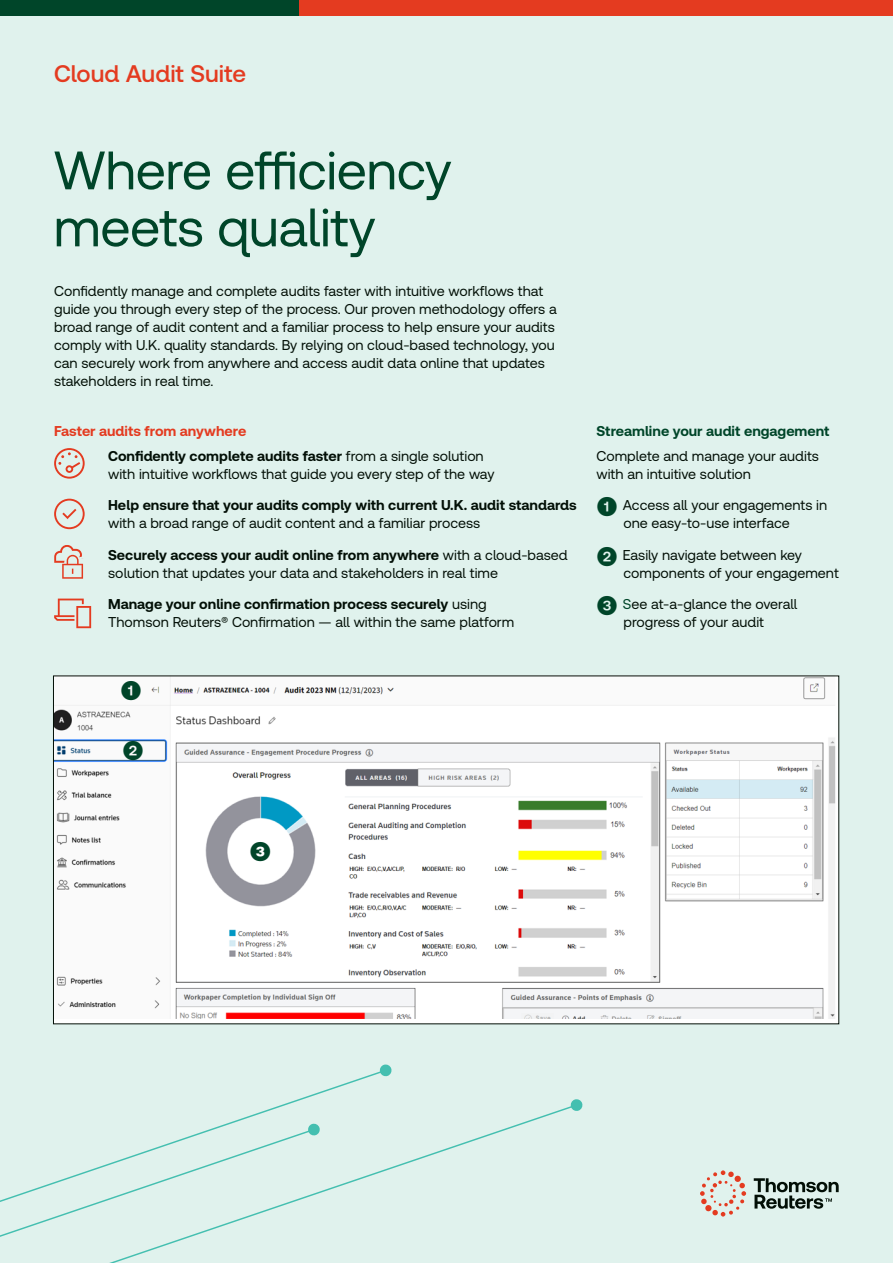
<style>
.page{position:relative;width:893px;height:1263px;background:#e0f2ed}
.page>*{position:absolute;margin:0;border:0;box-sizing:border-box;transform-origin:0 0}
.t1{font:54px/57px "Clario";letter-spacing:-.01em;color:#004529}
.t2{font:27px "Clario";color:#004529}
.t3{font:700 27px "Clario";color:#004529}
.t4{font:500 24px "Clario";color:#e43b20}
.t5{font:14.25px/18px "Clario";color:#020f06}
.t6{font:700 14.25px/24.8px "Clario";color:#020f06}
.t7{font:700 14.25px "Clario";color:#004529}
.s1{color:#e43b20}
.s2{font-weight:400}
.s3{font-weight:700}
.s4{font-size:27px;color:#004529}
.s5{color:#004529}
</style>
<div class="page">
<svg style="left:754px;top:1178px;width:85px;height:31px"></svg>
<svg style="left:700px;top:1170px;width:46px;height:46px"></svg>
<div style="left:275px;top:0;width:618px;height:15px;background:#e43b20"></div>
<div style="left:0;top:0;width:299px;height:15px;background:#004529"></div>
<svg style="left:54px;top:448px;width:31px;height:31px"></svg>
<svg style="left:54px;top:499px;width:31px;height:30px"></svg>
<svg style="left:54px;top:545px;width:30px;height:34px"></svg>
<svg style="left:54px;top:599px;width:37px;height:29px"></svg>
<img style="left:55px;top:678px;width:782px;height:344px">
<svg style="left:387px;top:1106px;width:183px;height:65px"></svg>
<svg style="left:570px;top:1099px;width:13px;height:12px"></svg>
<svg style="left:0;top:1072px;width:387px;height:191px"></svg>
<svg style="left:379px;top:1064px;width:13px;height:13px"></svg>
<h3 class="t4" style="left:54px;top:59px;width:194px">Cloud Audit Suite</h3>
<h1 class="t1" style="left:53px;top:140px;width:400px">Where efficiency meets quality</h1>
<p class="t5" style="left:54px;top:282px;width:504px">Confidently manage and complete audits faster with intuitive workflows that guide you through every step of the process. Our proven methodology offers a broad range of audit content and a familiar process to help ensure your audits comply with U.K. quality standards. By relying on cloud-based technology, you can securely work from anywhere and access audit data online that updates stakeholders in real time.</p>
<p class="t6" style="left:108px;top:418px;width:377px;text-indent:-54px"><span class="s1">Faster audits from anywhere<br></span>Confidently complete audits faster <span class="s2">from a single solution</span></p>
<p class="t5" style="left:108px;top:464px;width:388px">with intuitive workflows that guide you every step of the way</p>
<p class="t6" style="left:108px;top:492px;width:470px">Help ensure that your audits comply with current U.K. audit standards</p>
<p class="t5" style="left:108px;top:514px;width:374px">with a broad range of audit content and a familiar process</p>
<p class="t5" style="left:108px;top:545px;width:461px"><span class="s3">Securely access your audit online from anywhere</span> with a cloud-based solution that updates your data and stakeholders in real time</p>
<p class="t5" style="left:108px;top:595px;width:408px"><span class="s3">Manage your online confirmation process securely</span> using<br>Thomson Reuters® Confirmation — all within the same platform</p>
<p class="t7" style="left:596px;top:422px;width:235px">Streamline your audit engagement</p>
<p class="t5" style="left:596px;top:446px;width:224px">Complete and manage your audits with an intuitive solution</p>
<p class="t5" style="left:623px;top:496px;width:205px;text-indent:-27px"><span class="s4">➊</span> Access all your engagements in one easy-to-use interface</p>
<p class="t5" style="left:623px;top:545px;width:217px;text-indent:-27px"><span class="s4">➋</span> Easily navigate between key components of your engagement</p>
<p class="t5" style="left:596px;top:595px;width:202px;text-align:center"><span class="s4">➌</span> <span class="s5">S</span>ee at-a-glance the overall progress of your audit</p>
<h2 class="t2" style="left:120px;top:674px;width:23px">➊</h2>
<h2 class="t2" style="left:122px;top:734px;width:23px">➋</h2>
<h2 class="t3" style="left:250px;top:834px;width:23px">➌</h2>
</div>
